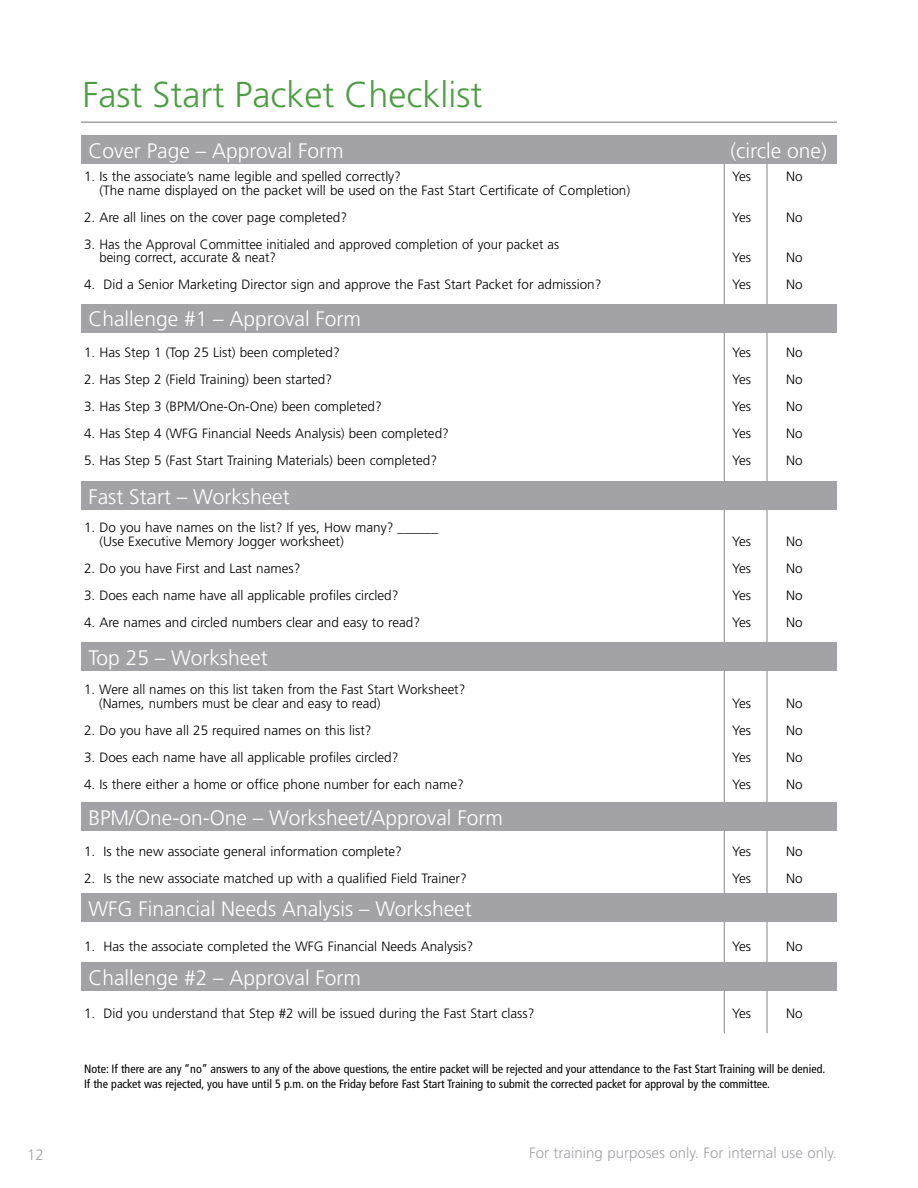
<style>
.page{position:relative;width:918px;height:1188px;background:#fff}
.page>*{position:absolute;margin:0;border:0;box-sizing:border-box;transform-origin:0 0}
.t1{font:300 36px "Frutiger";color:#4e9d45}
.t2{font:300 21px "Frutiger";color:#fff}
.t3{font:300 15px "Frutiger";color:#a2a2a7}
.t4{font:300 13.5px/13.5px "Frutiger";color:#000}
.t5{font:condensed 12px/14.4px "Frutiger";color:#000}
</style>
<div class="page">
<hr style="left:767px;top:140px;width:1px;height:893px;background:#84858c">
<hr style="left:724px;top:140px;width:1px;height:893px;background:#84858c">
<div style="left:81px;top:135px;width:756px;height:29px;background:#a2a2a7"></div>
<div style="left:81px;top:304px;width:756px;height:28px;background:#a2a2a7"></div>
<div style="left:81px;top:481px;width:756px;height:29px;background:#a2a2a7"></div>
<div style="left:81px;top:643px;width:756px;height:28px;background:#a2a2a7"></div>
<div style="left:81px;top:802px;width:756px;height:29px;background:#a2a2a7"></div>
<div style="left:81px;top:894px;width:756px;height:28px;background:#a2a2a7"></div>
<div style="left:81px;top:962px;width:756px;height:29px;background:#a2a2a7"></div>
<hr style="left:81px;top:122px;width:756px;height:1px;background:#a2a2a7">
<h1 class="t1" style="left:83px;top:75px;width:401px">Fast Start Packet Checklist</h1>
<h2 class="t2" style="left:88px;top:139px;width:257px">Cover Page – Approval Form</h2>
<h2 class="t2" style="left:730px;top:139px;width:98px">(circle one)</h2>
<p class="t4" style="left:84px;top:170px;width:319px">1. Is the associate’s name legible and spelled correctly?</p>
<p class="t4" style="left:732px;top:170px;width:21px">Yes</p>
<p class="t4" style="left:786px;top:170px;width:18px">No</p>
<p class="t4" style="left:99px;top:184px;width:532px">(The name displayed on the packet will be used on the Fast Start Certificate of Completion)</p>
<p class="t4" style="left:84px;top:211px;width:265px">2. Are all lines on the cover page completed?</p>
<p class="t4" style="left:732px;top:211px;width:21px">Yes</p>
<p class="t4" style="left:786px;top:211px;width:18px">No</p>
<p class="t4" style="left:99px;top:238px;width:461px;text-indent:-15px">3. Has the Approval Committee initialed and approved completion of your packet as being correct, accurate &amp; neat?</p>
<p class="t4" style="left:732px;top:251px;width:21px">Yes</p>
<p class="t4" style="left:786px;top:251px;width:18px">No</p>
<p class="t4" style="left:84px;top:278px;width:519px">4. Did a Senior Marketing Director sign and approve the Fast Start Packet for admission?</p>
<p class="t4" style="left:732px;top:278px;width:21px">Yes</p>
<p class="t4" style="left:786px;top:278px;width:18px">No</p>
<h2 class="t2" style="left:88px;top:307px;width:274px">Challenge #1 – Approval Form</h2>
<p class="t4" style="left:84px;top:346px;width:257px">1. Has Step 1 (Top 25 List) been completed?</p>
<p class="t4" style="left:732px;top:346px;width:21px">Yes</p>
<p class="t4" style="left:786px;top:346px;width:18px">No</p>
<p class="t4" style="left:84px;top:373px;width:250px">2. Has Step 2 (Field Training) been started?</p>
<p class="t4" style="left:732px;top:373px;width:21px">Yes</p>
<p class="t4" style="left:786px;top:373px;width:18px">No</p>
<p class="t4" style="left:84px;top:400px;width:299px">3. Has Step 3 (BPM/One-On-One) been completed?</p>
<p class="t4" style="left:732px;top:400px;width:21px">Yes</p>
<p class="t4" style="left:786px;top:400px;width:18px">No</p>
<p class="t4" style="left:84px;top:427px;width:366px">4. Has Step 4 (WFG Financial Needs Analysis) been completed?</p>
<p class="t4" style="left:732px;top:427px;width:21px">Yes</p>
<p class="t4" style="left:786px;top:427px;width:18px">No</p>
<p class="t4" style="left:84px;top:454px;width:355px">5. Has Step 5 (Fast Start Training Materials) been completed?</p>
<p class="t4" style="left:732px;top:454px;width:21px">Yes</p>
<p class="t4" style="left:786px;top:454px;width:18px">No</p>
<h2 class="t2" style="left:88px;top:485px;width:203px">Fast Start – Worksheet</h2>
<p class="t4" style="left:99px;top:521px;width:340px;text-indent:-15px">1. Do you have names on the list? If yes, How many? ______ (Use Executive Memory Jogger worksheet)</p>
<p class="t4" style="left:732px;top:535px;width:21px">Yes</p>
<p class="t4" style="left:786px;top:535px;width:18px">No</p>
<p class="t4" style="left:84px;top:562px;width:218px">2. Do you have First and Last names?</p>
<p class="t4" style="left:732px;top:562px;width:21px">Yes</p>
<p class="t4" style="left:786px;top:562px;width:18px">No</p>
<p class="t4" style="left:84px;top:589px;width:316px">3. Does each name have all applicable profiles circled?</p>
<p class="t4" style="left:732px;top:589px;width:21px">Yes</p>
<p class="t4" style="left:786px;top:589px;width:18px">No</p>
<p class="t4" style="left:84px;top:616px;width:338px">4. Are names and circled numbers clear and easy to read?</p>
<p class="t4" style="left:732px;top:616px;width:21px">Yes</p>
<p class="t4" style="left:786px;top:616px;width:18px">No</p>
<h2 class="t2" style="left:88px;top:646px;width:181px">Top 25 – Worksheet</h2>
<p class="t4" style="left:99px;top:683px;width:368px;text-indent:-15px">1. Were all names on this list taken from the Fast Start Worksheet? (Names, numbers must be clear and easy to read)</p>
<p class="t4" style="left:732px;top:697px;width:21px">Yes</p>
<p class="t4" style="left:786px;top:697px;width:18px">No</p>
<p class="t4" style="left:84px;top:724px;width:289px">2. Do you have all 25 required names on this list?</p>
<p class="t4" style="left:732px;top:724px;width:21px">Yes</p>
<p class="t4" style="left:786px;top:724px;width:18px">No</p>
<p class="t4" style="left:84px;top:751px;width:316px">3. Does each name have all applicable profiles circled?</p>
<p class="t4" style="left:732px;top:751px;width:21px">Yes</p>
<p class="t4" style="left:786px;top:751px;width:18px">No</p>
<p class="t4" style="left:84px;top:778px;width:381px">4. Is there either a home or office phone number for each name?</p>
<p class="t4" style="left:732px;top:778px;width:21px">Yes</p>
<p class="t4" style="left:786px;top:778px;width:18px">No</p>
<h2 class="t2" style="left:88px;top:806px;width:416px">BPM/One-on-One – Worksheet/Approval Form</h2>
<p class="t4" style="left:84px;top:845px;width:320px">1. Is the new associate general information complete?</p>
<p class="t4" style="left:732px;top:845px;width:21px">Yes</p>
<p class="t4" style="left:786px;top:845px;width:18px">No</p>
<p class="t4" style="left:84px;top:872px;width:384px">2. Is the new associate matched up with a qualified Field Trainer?</p>
<p class="t4" style="left:732px;top:872px;width:21px">Yes</p>
<p class="t4" style="left:786px;top:872px;width:18px">No</p>
<h2 class="t2" style="left:88px;top:897px;width:385px">WFG Financial Needs Analysis – Worksheet</h2>
<p class="t4" style="left:84px;top:940px;width:391px">1. Has the associate completed the WFG Financial Needs Analysis?</p>
<p class="t4" style="left:732px;top:940px;width:21px">Yes</p>
<p class="t4" style="left:786px;top:940px;width:18px">No</p>
<h2 class="t2" style="left:88px;top:966px;width:274px">Challenge #2 – Approval Form</h2>
<p class="t4" style="left:84px;top:1007px;width:452px">1. Did you understand that Step #2 will be issued during the Fast Start class?</p>
<p class="t4" style="left:732px;top:1007px;width:21px">Yes</p>
<p class="t4" style="left:786px;top:1007px;width:18px">No</p>
<p class="t5" style="left:84px;top:1062px;width:743px">Note: If there are any “no” answers to any of the above questions, the entire packet will be rejected and your attendance to the Fast Start Training will be denied.<br>If the packet was rejected, you have until 5 p.m. on the Friday before Fast Start Training to submit the corrected packet for approval by the committee.</p>
<p class="t3" style="left:27px;top:1146px;width:18px">12</p>
<p class="t3" style="left:529px;top:1145px;width:310px">For training purposes only. For internal use only.</p>
</div>
